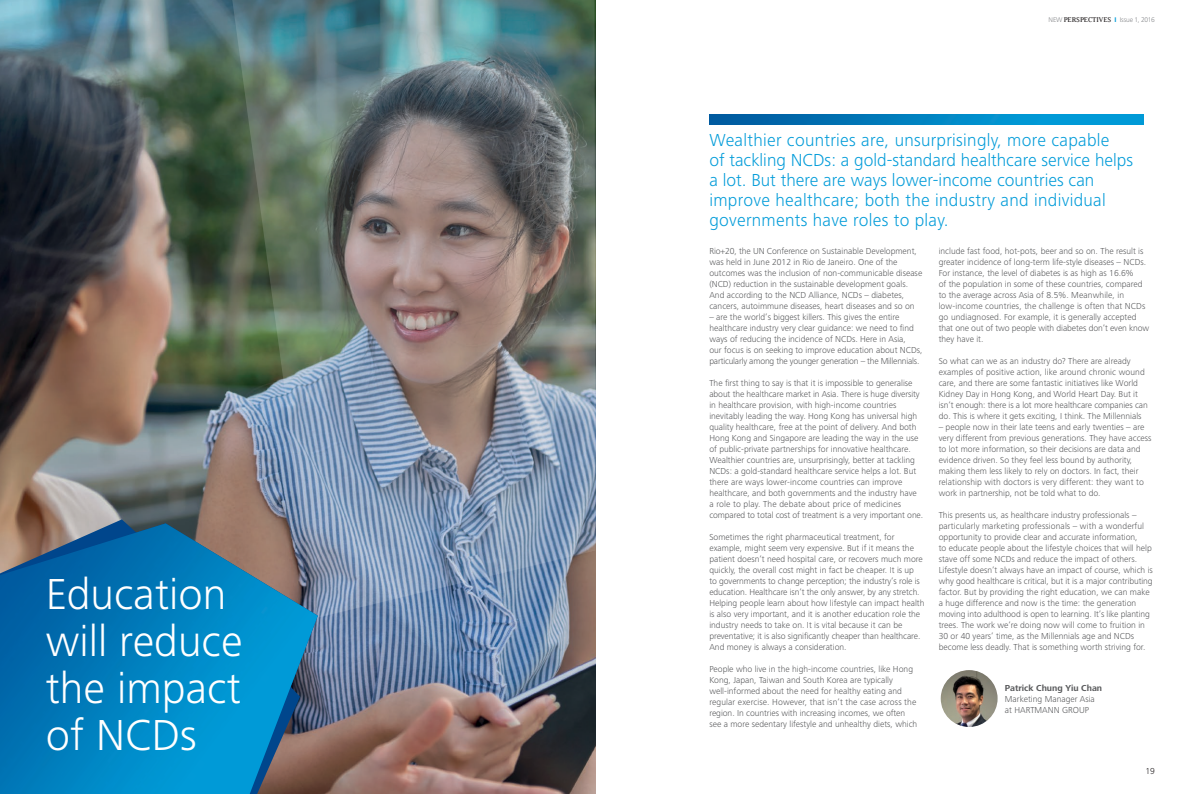
<style>
.page{position:relative;width:1191px;height:794px;background:#fff}
.page>*{position:absolute;margin:0;border:0;box-sizing:border-box;transform-origin:0 0}
.t1{font:300 44.9px/47.1px "Frutiger Next LT";color:#fff}
.t2{font:300 18px/20px "Frutiger Next LT";letter-spacing:.015em;color:#039cd9}
.t3{font:300 9px/11px "Frutiger Next LT";color:#58595b}
.t4{font:700 9px "Frutiger Next LT";color:#58595b}
.t5{font:300 9px "Frutiger Next LT";color:#231f20}
.t6{font:300 7px "Frutiger Next LT";letter-spacing:-.02em;color:#808285}
.s1{font-family:"FS Sally";font-weight:500;font-size:7.6px;color:#231f20}
.s2{font-weight:700;color:#039cd9}
</style>
<div class="page">
<img style="left:0;top:0;width:595px;height:794px">
<img style="left:230px;top:0;width:365px;height:618px">
<img style="left:940px;top:670px;width:57px;height:57px;border-radius:28px">
<img style="left:0;top:523px;width:318px;height:271px">
<img style="left:709px;top:115px;width:434px;height:10px">
<h1 class="t1" style="left:46px;top:570px;width:198px">Education will reduce the impact of NCDs</h1>
<p class="t6" style="left:1048px;top:16px;width:108px">NEW <span class="s1">PERSPECTIVES</span> <span class="s2">I</span> Issue 1, 2016</p>
<p class="t2" style="left:709px;top:130px;width:425px">Wealthier countries are, unsurprisingly, more capable<br>of tackling NCDs: a gold-standard healthcare service helps a lot. But there are ways lower-income countries can improve healthcare; both the industry and individual governments have roles to play.</p>
<p class="t3" style="left:709px;top:245px;width:214px">Rio+20, the UN Conference on Sustainable Development, was held in June 2012 in Rio de Janeiro. One of the outcomes was the inclusion of non-communicable disease (NCD) reduction in the sustainable development goals.<br>And according to the NCD Alliance, NCDs – diabetes, cancers, autoimmune diseases, heart diseases and so on</p>
<p class="t3" style="left:709px;top:311px;width:215px">– are the world’s biggest killers. This gives the entire healthcare industry very clear guidance: we need to find ways of reducing the incidence of NCDs. Here in Asia,<br>our focus is on seeking to improve education about NCDs, particularly among the younger generation – the Millennials.</p>
<p class="t3" style="left:709px;top:377px;width:215px">The first thing to say is that it is impossible to generalise about the healthcare market in Asia. There is huge diversity in healthcare provision, with high-income countries inevitably leading the way. Hong Kong has universal high quality healthcare, free at the point of delivery. And both Hong Kong and Singapore are leading the way in the use of public-private partnerships for innovative healthcare.<br>Wealthier countries are, unsurprisingly, better at tackling NCDs: a gold-standard healthcare service helps a lot. But there are ways lower-income countries can improve healthcare, and both governments and the industry have a role to play. The debate about price of medicines compared to total cost of treatment is a very important one.</p>
<p class="t3" style="left:709px;top:531px;width:217px">Sometimes the right pharmaceutical treatment, for example, might seem very expensive. But if it means the patient doesn’t need hospital care, or recovers much more quickly, the overall cost might in fact be cheaper. It is up<br>to governments to change perception; the industry’s role is education. Healthcare isn’t the only answer, by any stretch.<br>Helping people learn about how lifestyle can impact health is also very important, and it is another education role the industry needs to take on. It is vital because it can be preventative; it is also significantly cheaper than healthcare.<br>And money is always a consideration.</p>
<p class="t3" style="left:709px;top:663px;width:209px">People who live in the high-income countries, like Hong Kong, Japan, Taiwan and South Korea are typically well-informed about the need for healthy eating and regular exercise. However, that isn’t the case across the region. In countries with increasing incomes, we often see a more sedentary lifestyle and unhealthy diets, which</p>
<p class="t3" style="left:938px;top:245px;width:212px">include fast food, hot-pots, beer and so on. The result is greater incidence of long-term life-style diseases – NCDs.<br>For instance, the level of diabetes is as high as 16.6%<br>of the population in some of these countries, compared to the average across Asia of 8.5%. Meanwhile, in low-income countries, the challenge is often that NCDs go undiagnosed. For example, it is generally accepted that one out of two people with diabetes don’t even know they have it.</p>
<p class="t3" style="left:938px;top:355px;width:211px">So what can we as an industry do? There are already examples of positive action, like around chronic wound care, and there are some fantastic initiatives like World Kidney Day in Hong Kong, and World Heart Day. But it isn’t enough: there is a lot more healthcare companies can do. This is where it gets exciting, I think. The Millennials</p>
<p class="t3" style="left:938px;top:421px;width:214px">– people now in their late teens and early twenties – are very different from previous generations. They have access to lot more information, so their decisions are data and evidence driven. So they feel less bound by authority, making them less likely to rely on doctors. In fact, their relationship with doctors is very different: they want to work in partnership, not be told what to do.</p>
<p class="t3" style="left:938px;top:509px;width:216px">This presents us, as healthcare industry professionals – particularly marketing professionals – with a wonderful opportunity to provide clear and accurate information,<br>to educate people about the lifestyle choices that will help stave off some NCDs and reduce the impact of others.<br>Lifestyle doesn’t always have an impact of course, which is why good healthcare is critical, but it is a major contributing factor. But by providing the right education, we can make a huge difference and now is the time: the generation moving into adulthood is open to learning. It’s like planting trees. The work we’re doing now will come to fruition in 30 or 40 years’ time, as the Millennials age and NCDs become less deadly. That is something worth striving for.</p>
<p class="t4" style="left:1005px;top:683px;width:99px">Patrick Chung Yiu Chan</p>
<p class="t3" style="left:1005px;top:694px;width:91px">Marketing Manager Asia at HARTMANN GROUP</p>
<p class="t5" style="left:1145px;top:765px;width:11px">19</p>
</div>
